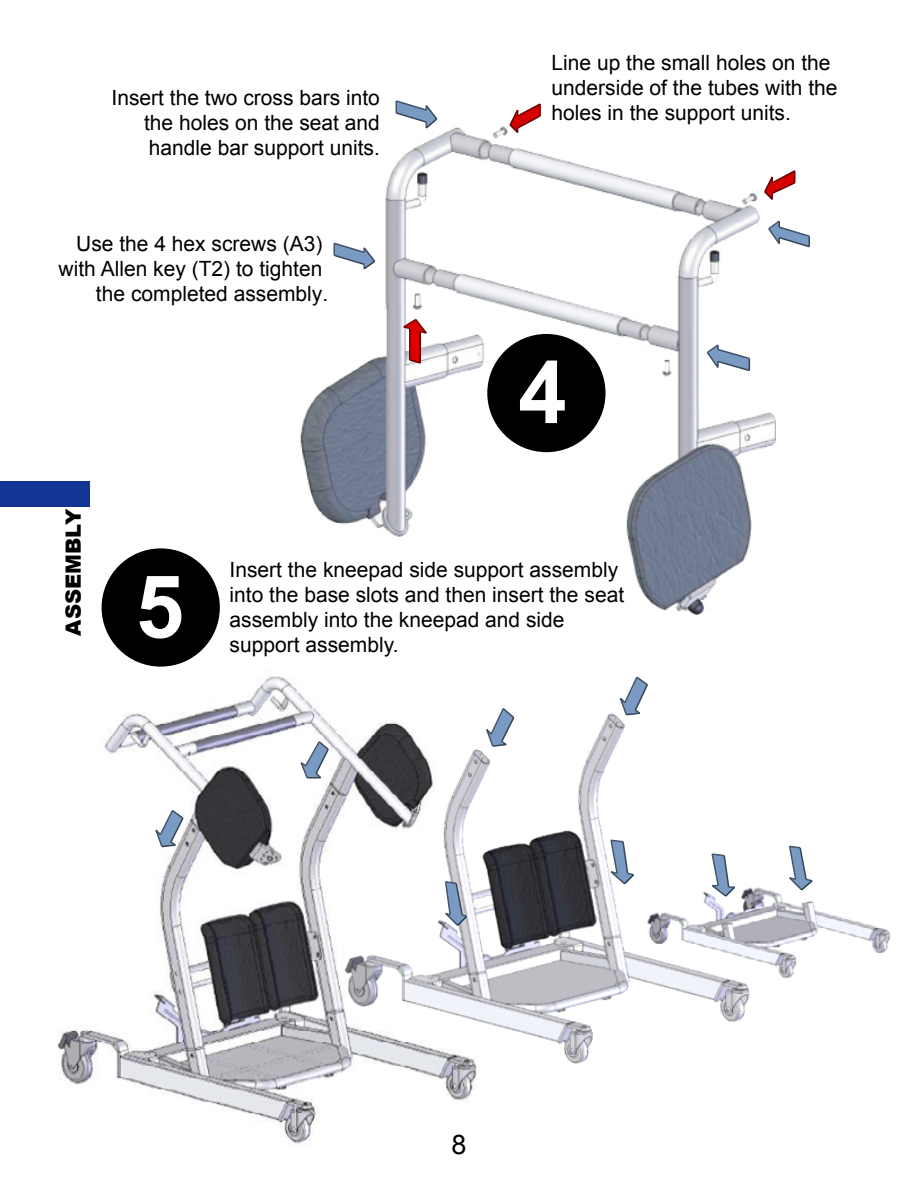
<style>
.page{position:relative;width:918px;height:1188px;background:#fff}
.page>*{position:absolute;margin:0;border:0;box-sizing:border-box;transform-origin:0 0}
.t1{font:700 87px "Arial";color:#fff}
.t2{font:27px "Arial";color:#000}
.t3{font:21px/25.2px "Arial";color:#000}
.t4{font:900 21px "Arial";color:#000}
</style>
<div class="page">
<img style="left:57px;top:654px;width:420px;height:492px">
<img style="left:759px;top:887px;width:132px;height:92px">
<img style="left:335px;top:708px;width:424px;height:362px">
<img style="left:300px;top:126px;width:476px;height:489px">
<div style="left:102px;top:548px;width:118px;height:119px;background:#000;border-radius:50%"></div>
<div style="left:487px;top:334px;width:119px;height:118px;background:#000;border-radius:50%"></div>
<svg style="left:394px;top:100px;width:44px;height:30px"></svg>
<svg style="left:332px;top:241px;width:43px;height:30px"></svg>
<svg style="left:767px;top:219px;width:43px;height:30px"></svg>
<svg style="left:707px;top:343px;width:43px;height:29px"></svg>
<svg style="left:154px;top:808px;width:31px;height:40px"></svg>
<svg style="left:299px;top:740px;width:30px;height:40px"></svg>
<svg style="left:485px;top:708px;width:31px;height:40px"></svg>
<svg style="left:444px;top:880px;width:23px;height:47px"></svg>
<svg style="left:618px;top:676px;width:30px;height:41px"></svg>
<svg style="left:610px;top:839px;width:26px;height:47px"></svg>
<svg style="left:788px;top:845px;width:25px;height:47px"></svg>
<svg style="left:711px;top:852px;width:26px;height:46px"></svg>
<svg style="left:403px;top:317px;width:25px;height:48px"></svg>
<svg style="left:508px;top:103px;width:33px;height:32px"></svg>
<svg style="left:763px;top:169px;width:32px;height:32px"></svg>
<div style="left:0;top:481px;width:90px;height:25px;background:#133694"></div>
<p class="t3" style="left:144px;top:85px;width:237px;text-align:justify;text-indent:-33px">Insert the two cross bars into the holes on the seat and handle bar support units.</p>
<p class="t3" style="left:59px;top:231px;width:271px;text-align:right">Use the 4 hex screws (A3) with Allen key (T2) to tighten the completed assembly.</p>
<p class="t3" style="left:552px;top:50px;width:287px">Line up the small holes on the underside of the tubes with the holes in the support units.</p>
<h1 class="t1" style="left:518px;top:335px;width:50px">4</h1>
<p class="t4" style="left:58px;top:636px;width:128px;rotate:-90deg">ASSEMBLY</p>
<h1 class="t1" style="left:136px;top:550px;width:50px">5</h1>
<p class="t3" style="left:230px;top:557px;width:396px">Insert the kneepad side support assembly into the base slots and then insert the seat assembly into the kneepad and side support assembly.</p>
<p class="t2" style="left:451px;top:1126px;width:17px">8</p>
</div>
